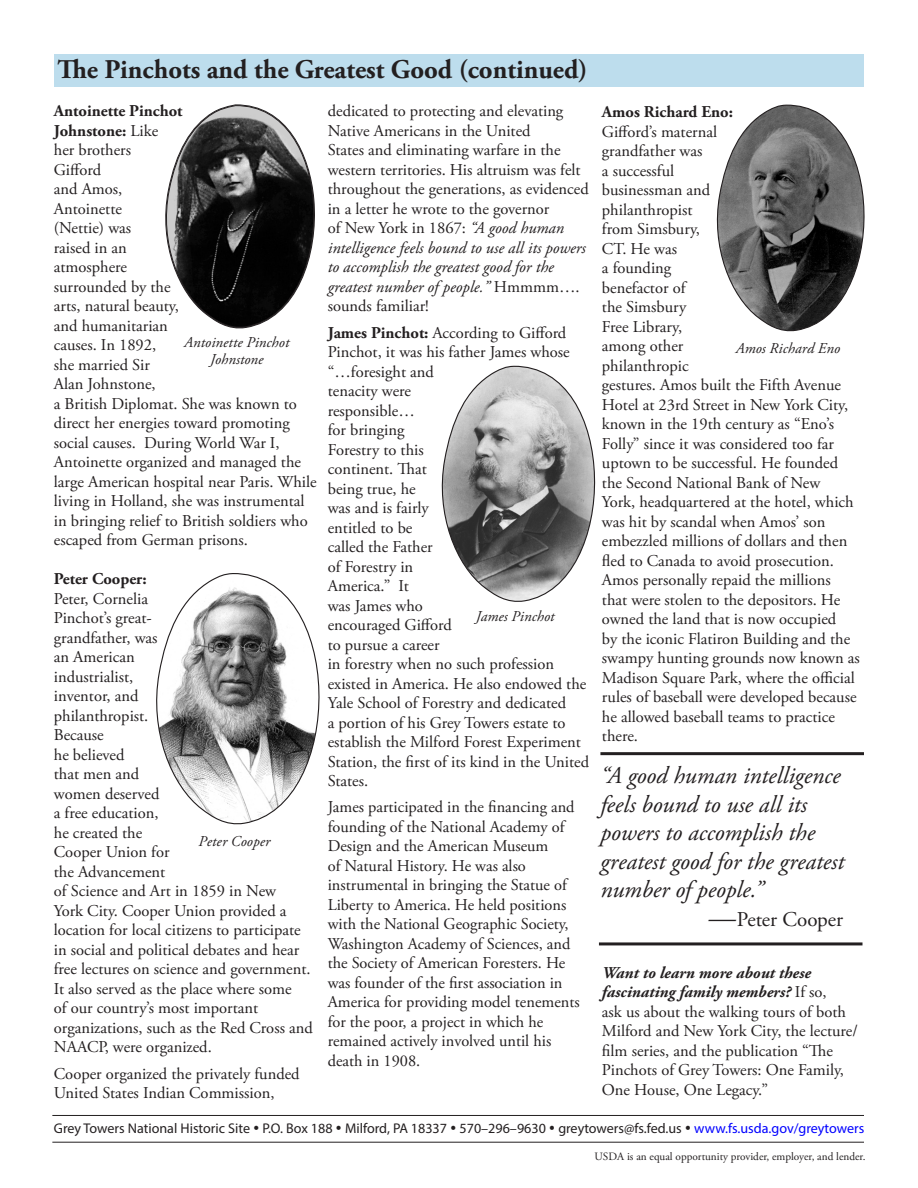
<style>
.page{position:relative;width:918px;height:1188px;background:#fff}
.page>*{position:absolute;margin:0;border:0;box-sizing:border-box;transform-origin:0 0}
.t1{font:700 27px "Adobe Garamond Pro";color:#231f20}
.pullout_quote{font:italic 24px/28.5px "Adobe Garamond Pro";color:#231f20}
.pullout_quote-2{font:21px "Adobe Garamond Pro";letter-spacing:-.005em;color:#231f20}
.t2{font:16.5px/19.5px "Adobe Garamond Pro";color:#231f20}
.t3{font:italic 700 16.5px "Adobe Garamond Pro";color:#231f20}
.photo_caption{font:italic 15px "Adobe Garamond Pro";letter-spacing:.005em;color:#231f20}
.Basic_-_identifiers{font:14.1px "Myriad Pro";color:#231f20}
.t4{font:11.25px "Adobe Garamond Pro";color:#231f20}
.s1{font-weight:700}
.s2{font-style:italic}
.s3{font-style:italic;font-size:27px}
.s4{font-weight:400;font-style:normal}
.s5{color:#00f}
</style>
<div class="page">
<div style="left:54px;top:54px;width:810px;height:32px;background:#bddded"></div>
<hr style="left:600px;top:752px;width:264px;height:3px;background:#231f20">
<hr style="left:599px;top:942px;width:264px;height:3px;background:#231f20">
<hr style="left:52px;top:1142px;width:812px;height:1px;background:#231f20">
<hr style="left:52px;top:1115px;width:812px;height:1px;background:#231f20">
<svg style="left:165px;top:104px;width:150px;height:225px"></svg>
<svg style="left:156px;top:573px;width:164px;height:252px"></svg>
<svg style="left:716px;top:104px;width:149px;height:228px"></svg>
<svg style="left:441px;top:365px;width:155px;height:237px"></svg>
<h1 class="t1" style="left:57px;top:54px;width:532px">The Pinchots and the Greatest Good (continued)</h1>
<p class="t2" style="left:54px;top:102px;width:264px"><span class="s1">Antoinette Pinchot<br>Johnstone:</span> Like<br>her brothers<br>Gifford<br>and Amos,<br>Antoinette<br>(Nettie) was<br>raised in an<br>atmosphere<br>surrounded by the<br>arts, natural beauty,<br>and humanitarian<br>causes. In 1892,<br>she married Sir<br>Alan Johnstone,<br>a British Diplomat. She was known to direct her energies toward promoting social causes. During World War I,<br>Antoinette organized and managed the large American hospital near Paris. While living in Holland, she was instrumental in bringing relief to British soldiers who escaped from German prisons.</p>
<p class="t2" style="left:328px;top:102px;width:263px">dedicated to protecting and elevating Native Americans in the United<br>States and eliminating warfare in the western territories. His altruism was felt throughout the generations, as evidenced in a letter he wrote to the governor<br>of New York in 1867: <span class="s2">“A good human intelligence feels bound to use all its powers to accomplish the greatest good for the greatest number of people.”</span> Hmmmm…. sounds familiar!</p>
<p class="t2" style="left:602px;top:103px;width:259px"><span class="s1">Amos Richard Eno:<br></span>Gifford’s maternal<br>grandfather was<br>a successful<br>businessman and<br>philanthropist<br>from Simsbury,<br>CT. He was<br>a founding<br>benefactor of<br>the Simsbury<br>Free Library,<br>among other<br>philanthropic<br>gestures. Amos built the Fifth Avenue<br>Hotel at 23rd Street in New York City, known in the 19th century as “Eno’s<br>Folly” since it was considered too far uptown to be successful. He founded the Second National Bank of New<br>York, headquartered at the hotel, which was hit by scandal when Amos’ son embezzled millions of dollars and then fled to Canada to avoid prosecution.<br>Amos personally repaid the millions that were stolen to the depositors. He owned the land that is now occupied<br>by the iconic Flatiron Building and the swampy hunting grounds now known as<br>Madison Square Park, where the official rules of baseball were developed because he allowed baseball teams to practice there.</p>
<p class="pullout_quote" style="left:600px;top:762px;width:245px">“A good human intelligence feels bound to use all its powers to accomplish the greatest good for the greatest number of people.”</p>
<p class="pullout_quote-2" style="left:708px;top:906px;width:136px"><span class="s3">—</span>Peter Cooper</p>
<p class="t3" style="left:602px;top:963px;width:211px">Want to learn more about these</p>
<p class="t3" style="left:602px;top:983px;width:226px">fascinating family members? <span class="s4">If so,</span></p>
<p class="t2" style="left:602px;top:1003px;width:245px">ask us about the walking tours of both</p>
<p class="t2" style="left:602px;top:1022px;width:257px">Milford and New York City, the lecture/</p>
<p class="t2" style="left:602px;top:1042px;width:233px">film series, and the publication “The</p>
<p class="t2" style="left:602px;top:1061px;width:244px">Pinchots of Grey Towers: One Family,</p>
<p class="t2" style="left:602px;top:1081px;width:168px">One House, One Legacy.”</p>
<p class="Basic_-_identifiers" style="left:54px;top:1119px;width:812px">Grey Towers National Historic Site • P.O. Box 188 • Milford, PA 18337 • 570–296–9630 • greytowers@fs.fed.us • <span class="s5">www.fs.usda.gov/greytowers</span></p>
<p class="t4" style="left:595px;top:1150px;width:272px">USDA is an equal opportunity provider, employer, and lender.</p>
<p class="t2" style="left:328px;top:323px;width:263px"><span class="s1">James Pinchot:</span> According to Gifford<br>Pinchot, it was his father James whose “…foresight and<br>tenacity were<br>responsible…<br>for bringing<br>Forestry to this<br>continent. That<br>being true, he<br>was and is fairly<br>entitled to be<br>called the Father<br>of Forestry in<br>America.” It<br>was James who<br>encouraged Gifford<br>to pursue a career<br>in forestry when no such profession existed in America. He also endowed the<br>Yale School of Forestry and dedicated<br>a portion of his Grey Towers estate to establish the Milford Forest Experiment<br>Station, the first of its kind in the United<br>States.</p>
<p class="t2" style="left:328px;top:798px;width:253px">James participated in the financing and founding of the National Academy of Design and the American Museum<br>of Natural History. He was also instrumental in bringing the Statue of Liberty to America. He held positions with the National Geographic Society, Washington Academy of Sciences, and the Society of American Foresters. He was founder of the first association in America for providing model tenements for the poor, a project in which he remained actively involved until his death in 1908.</p>
<p class="photo_caption" style="left:184px;top:333px;width:107px">Antoinette Pinchot</p>
<p class="photo_caption" style="left:210px;top:350px;width:55px">Johnstone</p>
<p class="photo_caption" style="left:736px;top:339px;width:106px">Amos Richard Eno</p>
<p class="t2" style="left:54px;top:570px;width:261px"><span class="s1">Peter Cooper:<br></span>Peter, Cornelia<br>Pinchot’s great-<br>grandfather, was<br>an American<br>industrialist,<br>inventor, and<br>philanthropist.<br>Because<br>he believed<br>that men and<br>women deserved<br>a free education,<br>he created the<br>Cooper Union for<br>the Advancement<br>of Science and Art in 1859 in New<br>York City. Cooper Union provided a location for local citizens to participate in social and political debates and hear free lectures on science and government.<br>It also served as the place where some<br>of our country’s most important organizations, such as the Red Cross and<br>NAACP, were organized.</p>
<p class="t2" style="left:54px;top:1064px;width:247px">Cooper organized the privately funded<br>United States Indian Commission,</p>
<p class="photo_caption" style="left:476px;top:607px;width:80px">James Pinchot</p>
<p class="photo_caption" style="left:199px;top:833px;width:73px">Peter Cooper</p>
</div>
